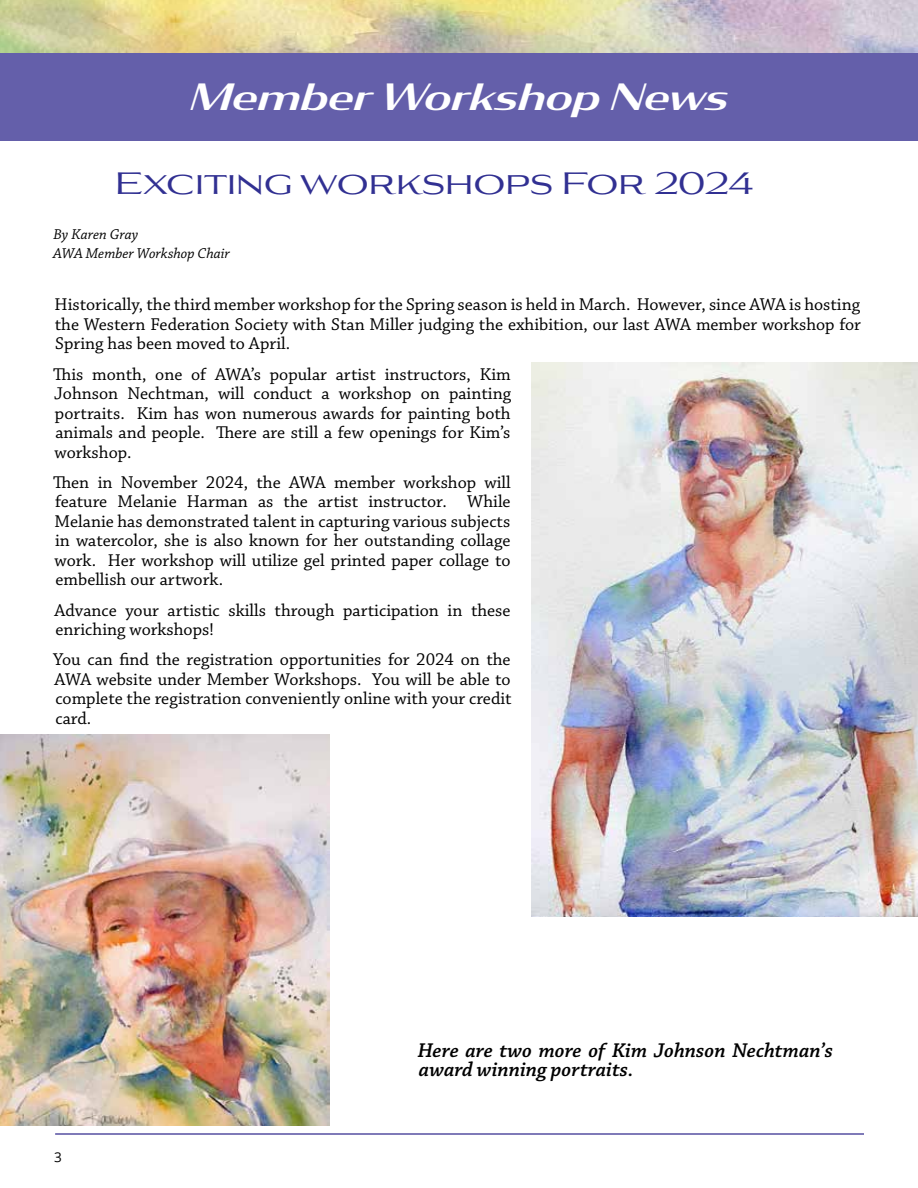
<style>
.page{position:relative;width:918px;height:1188px;background:#fff}
.page>*{position:absolute;margin:0;border:0;box-sizing:border-box;transform-origin:0 0}
.t1{font:italic 500 36px "Condor Wide";color:#fff}
.t2{font:30px "Aviano Flare";color:#313092}
.t3{font:italic 600 21px/19.5px "Chaparral Pro";color:#000}
.t4{font:18px/19.5px "Chaparral Pro";color:#000;text-align:justify}
.t5{font:italic 15px/18.3px "Chaparral Pro";color:#000}
.t6{font:13.5px "Open Sans";color:#000}
</style>
<div class="page">
<img style="left:0;top:0;width:918px;height:53px">
<div style="left:0;top:53px;width:918px;height:88px;background:#645faa"></div>
<hr style="left:55px;top:1133px;width:809px;height:2px;background:#554fa1">
<img style="left:531px;top:363px;width:387px;height:553px">
<img style="left:0;top:734px;width:329px;height:391px">
<h1 class="t1" style="left:191px;top:72px;width:540px">Member Workshop News</h1>
<h2 class="t2" style="left:115px;top:166px;width:640px">Exciting workshops For 2024</h2>
<p class="t5" style="left:53px;top:226px;width:178px">By Karen Gray<br>AWA Member Workshop Chair</p>
<p class="t4" style="left:55px;top:296px;width:808px">Historically, the third member workshop for the Spring season is held in March. However, since AWA is hosting the Western Federation Society with Stan Miller judging the exhibition, our last AWA member workshop for Spring has been moved to April.</p>
<p class="t4" style="left:53px;top:365px;width:460px">This month, one of AWA’s popular artist instructors, Kim Johnson Nechtman, will conduct a workshop on painting portraits. Kim has won numerous awards for painting both animals and people. There are still a few openings for Kim’s workshop.</p>
<p class="t4" style="left:53px;top:473px;width:459px">Then in November 2024, the AWA member workshop will feature Melanie Harman as the artist instructor. While Melanie has demonstrated talent in capturing various subjects in watercolor, she is also known for her outstanding collage work. Her workshop will utilize gel printed paper collage to embellish our artwork.</p>
<p class="t4" style="left:55px;top:601px;width:458px">Advance your artistic skills through participation in these enriching workshops!</p>
<p class="t4" style="left:53px;top:651px;width:460px">You can find the registration opportunities for 2024 on the AWA website under Member Workshops. You will be able to complete the registration conveniently online with your credit card.</p>
<p class="t6" style="left:54px;top:1147px;width:9px">3</p>
<p class="t3" style="left:418px;top:1041px;width:417px">Here are two more of Kim Johnson Nechtman’s award winning portraits.</p>
</div>
